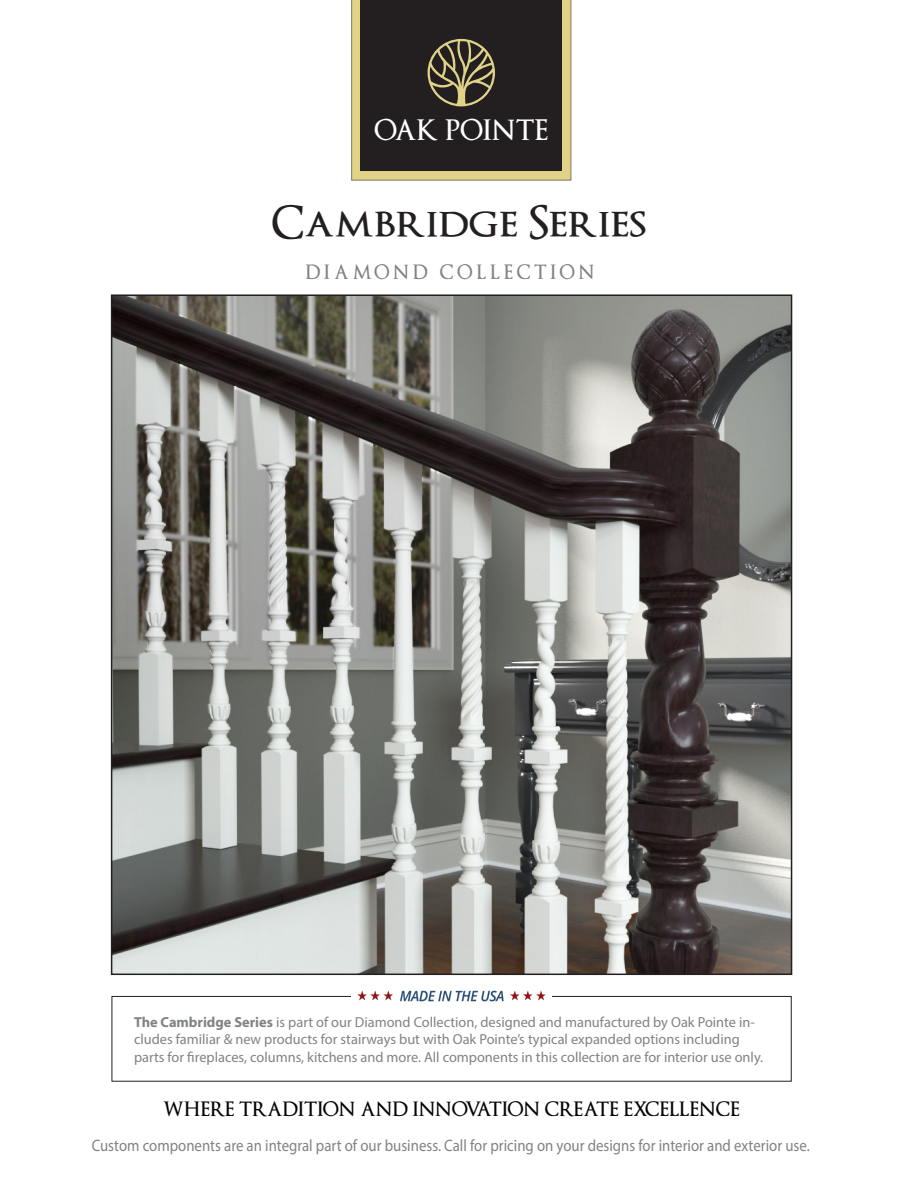
<style>
.page{position:relative;width:918px;height:1189px;background:#fff}
.page>*{position:absolute;margin:0;border:0;box-sizing:border-box;transform-origin:0 0}
.model_style{font:600 45px "Optimus Princeps";color:#231f20}
.t1{font:600 27.75px "Optimus Princeps";color:#fff}
.t2{font:600 19.5px "Optimus Princeps";color:#040308}
.t3{font:600 19.5px "Optimus Princeps";letter-spacing:.2em;color:#808285;scale:.96 1}
.t4{font:16.5px "Myriad Pro";color:#808285;scale:.9 1}
.t5{font:14.55px/17.4px "Myriad Pro";color:#808285}
.s1{font-weight:700}
</style>
<div class="page">
<svg style="left:351px;top:0;width:220px;height:180px"></svg>
<div style="left:112px;top:995px;width:680px;height:86px;border:1px solid #231f20"></div>
<img style="left:353px;top:990px;width:198px;height:12px">
<img style="left:114px;top:297px;width:675px;height:674px">
<h2 class="t1" style="left:374px;top:115px;width:176px">OAK POINTE</h2>
<p class="model_style" style="left:272px;top:199px;width:376px">Cambridge Series</p>
<p class="t3" style="left:306px;top:261px;width:302px">DIAMOND COLLECTION</p>
<p class="t5" style="left:134px;top:1012px;width:631px"><span class="s1">The Cambridge Series</span> is part of our Diamond Collection, designed and manufactured by Oak Pointe in&shy;cludes familiar &amp; new products for stairways but with Oak Pointe’s typical expanded options including parts for fireplaces, columns, kitchens and more. All components in this collection are for interior use only.</p>
<p class="t2" style="left:163px;top:1097px;width:578px">WHERE TRADITION AND INNOVATION CREATE EXCELLENCE</p>
<p class="t4" style="left:92px;top:1135px;width:799px">Custom components are an integral part of our business. Call for pricing on your designs for interior and exterior use.</p>
</div>
